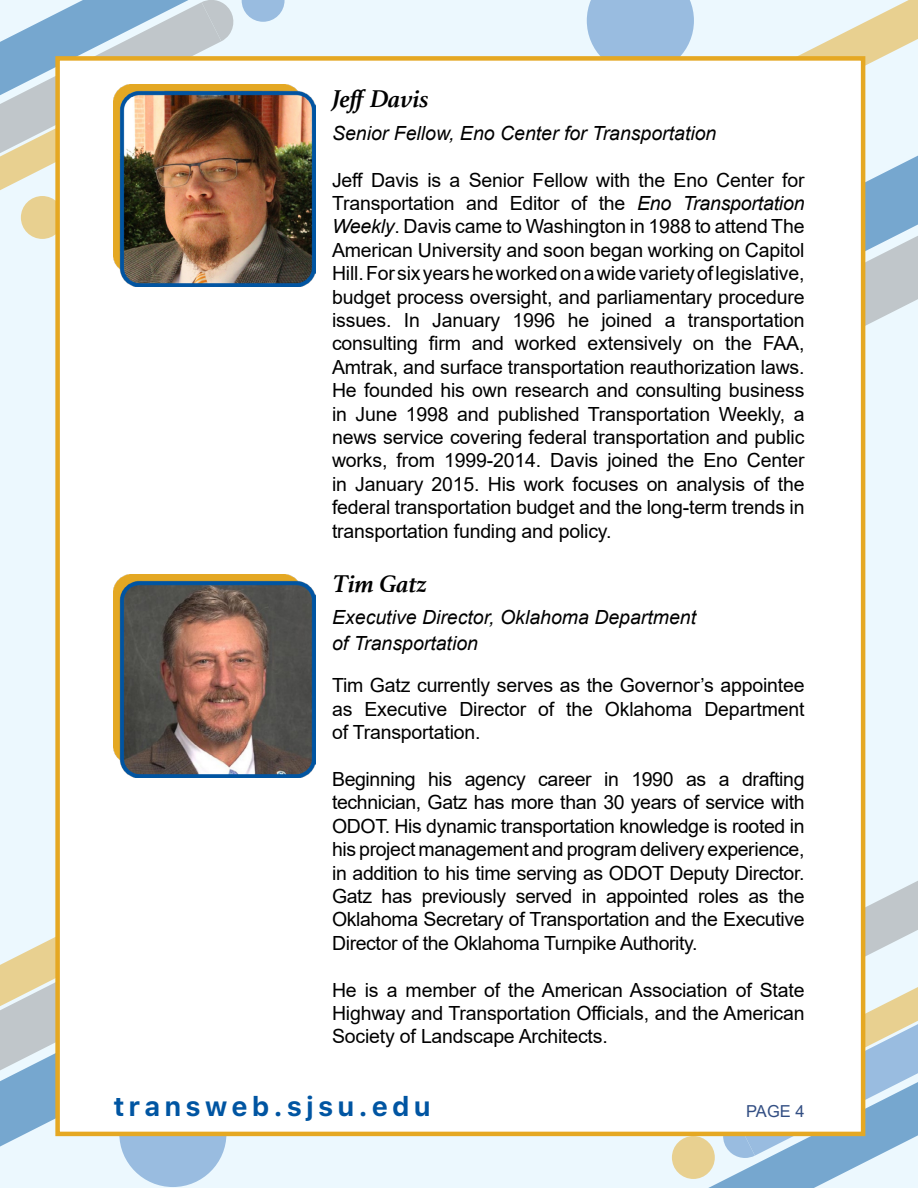
<style>
.page{position:relative;width:918px;height:1188px;background:#ecf8fe}
.page>*{position:absolute;margin:0;border:0;box-sizing:border-box;transform-origin:0 0}
.t1{font:700 27px "Galvji";letter-spacing:.15em;color:#0055a2}
.t2{font:italic 700 25.5px "Athelas";color:#000}
.t3{font:19.5px/23.4px "Arial";letter-spacing:-.01em;color:#000;text-align:justify}
.t4{font:italic 19.5px/25.2px "Arial";color:#000}
.t5{font:16.5px "Arial";color:#324e83}
.s1{font-style:italic}
</style>
<div class="page">
<svg style="left:0;top:0;width:292px;height:202px;background:#bacdd8"></svg>
<div style="left:21px;top:196px;width:43px;height:43px;background:#e8d090;border-radius:50%"></div>
<div style="left:0;top:841px;width:55px;height:94px;background:#ecf8fe"></div>
<svg style="left:0;top:935px;width:315px;height:253px;background:#d2e0e4"></svg>
<div style="left:119px;top:1080px;width:107px;height:107px;background:#99bce0;border-radius:50%"></div>
<div style="left:587px;top:0;width:107px;height:56px;background:#99bce0"></div>
<svg style="left:729px;top:0;width:189px;height:358px;background:#eaecdd"></svg>
<svg style="left:865px;top:68px;width:53px;height:284px;background:#c5d8e5"></svg>
<svg style="left:664px;top:818px;width:254px;height:370px;background:#c0d3dd"></svg>
<div style="left:55px;top:56px;width:810px;height:1080px;background:#fff;border:4px solid #e5a823"></div>
<img style="left:113px;top:84px;width:203px;height:203px">
<img style="left:113px;top:575px;width:203px;height:202px">
<h2 class="t2" style="left:332px;top:78px;width:98px">Jeff Davis</h2>
<p class="t4" style="left:332px;top:121px;width:386px">Senior Fellow, Eno Center for Transportation</p>
<p class="t3" style="left:332px;top:168px;width:474px">Jeff Davis is a Senior Fellow with the Eno Center for Transportation and Editor of the <span class="s1">Eno Transportation Weekly</span>. Davis came to Washington in 1988 to attend The American University and soon began working on Capitol Hill. For six years he worked on a wide variety of legislative, budget process oversight, and parliamentary procedure issues. In January 1996 he joined a transportation consulting firm and worked extensively on the FAA, Amtrak, and surface transportation reauthorization laws.<br>He founded his own research and consulting business in June 1998 and published Transportation Weekly, a news service covering federal transportation and public works, from 1999-2014. Davis joined the Eno Center in January 2015. His work focuses on analysis of the federal transportation budget and the long-term trends in transportation funding and policy.</p>
<h2 class="t2" style="left:332px;top:563px;width:97px">Tim Gatz</h2>
<p class="t4" style="left:332px;top:605px;width:366px">Executive Director, Oklahoma Department of Transportation</p>
<p class="t3" style="left:332px;top:674px;width:474px">Tim Gatz currently serves as the Governor’s appointee as Executive Director of the Oklahoma Department of Transportation.</p>
<p class="t3" style="left:332px;top:767px;width:474px">Beginning his agency career in 1990 as a drafting technician, Gatz has more than 30 years of service with ODOT. His dynamic transportation knowledge is rooted in his project management and program delivery experience, in addition to his time serving as ODOT Deputy Director.<br>Gatz has previously served in appointed roles as the Oklahoma Secretary of Transportation and the Executive Director of the Oklahoma Turnpike Authority.</p>
<p class="t3" style="left:332px;top:978px;width:474px">He is a member of the American Association of State Highway and Transportation Officials, and the American Society of Landscape Architects.</p>
<h1 class="t1" style="left:113px;top:1090px;width:319px">transweb.sjsu.edu</h1>
<p class="t5" style="left:746px;top:1100px;width:60px">PAGE 4</p>
</div>
